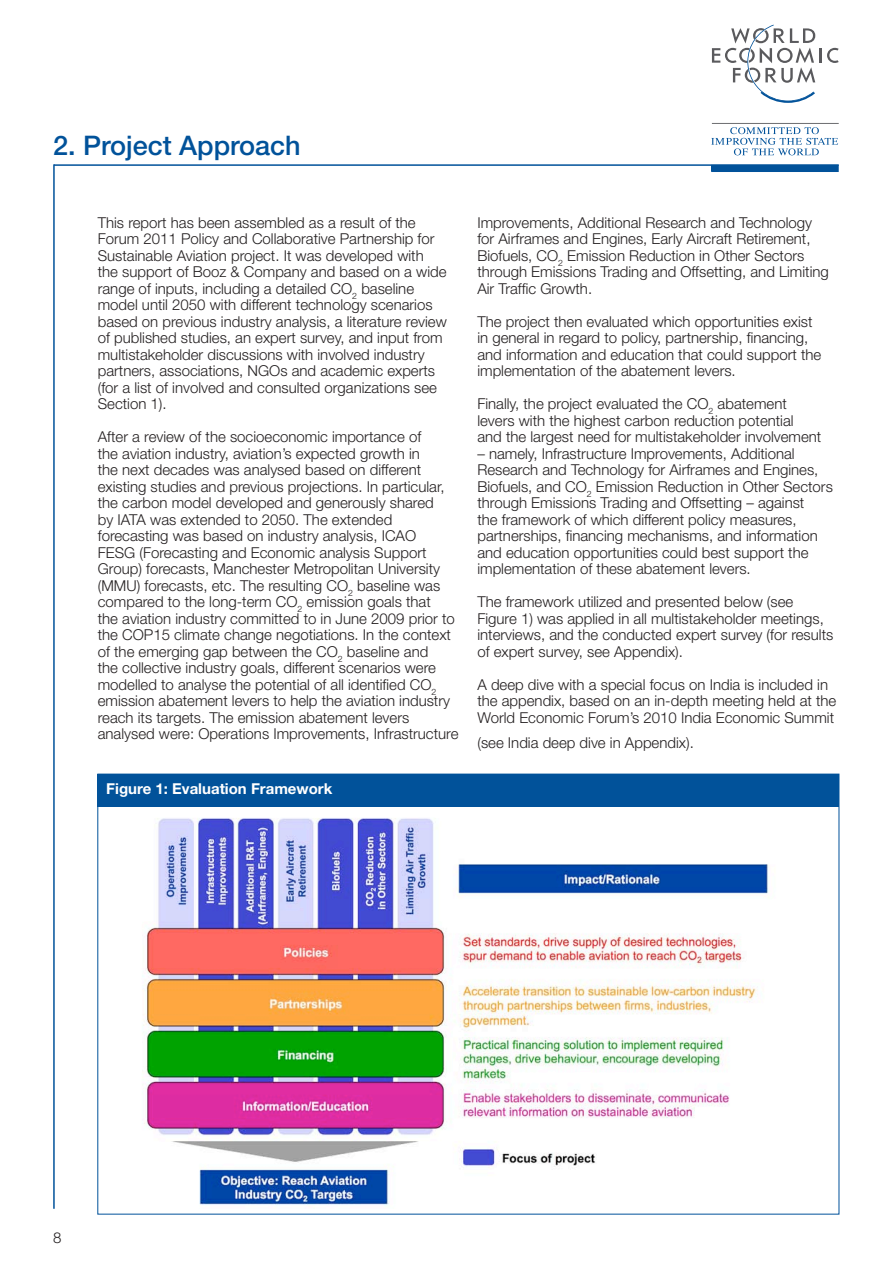
<style>
.page{position:relative;width:893px;height:1263px;background:#fff}
.page>*{position:absolute;margin:0;border:0;box-sizing:border-box;transform-origin:0 0}
.t1{font:500 27px "Helvetica Neue";color:#01529a}
.t2{font:300 15px/16.5px "Helvetica Neue";color:#231f20}
.t3{font:700 15px "Helvetica Neue";color:#fff}
</style>
<div class="page">
<hr style="left:712px;top:123px;width:127px;height:1px;background:#6c6d70">
<svg style="left:711px;top:127px;width:127px;height:28px"></svg>
<hr style="left:819px;top:48px;width:3px;height:15px;background:#5a5a5d">
<svg style="left:827px;top:48px;width:12px;height:15px"></svg>
<svg style="left:712px;top:25px;width:103px;height:78px"></svg>
<hr style="left:54px;top:164px;width:785px;height:2px;background:#01529a">
<div style="left:712px;top:166px;width:126px;height:5px;background:#01529a"></div>
<div style="left:711px;top:165px;width:128px;height:7px;border:2px solid #01529a"></div>
<hr style="left:53px;top:164px;width:2px;height:1045px;background:#01529a">
<img style="left:142px;top:818px;width:627px;height:389px">
<div style="left:98px;top:774px;width:741px;height:33px;background:#01529a"></div>
<h1 class="t1" style="left:53px;top:129px;width:249px">2. Project Approach</h1>
<p class="t2" style="left:98px;top:214px;width:350px">This report has been assembled as a result of the Forum 2011 Policy and Collaborative Partnership for Sustainable Aviation project. It was developed with the support of Booz &amp; Company and based on a wide range of inputs, including a detailed CO<sub>2</sub> baseline model until 2050 with different technology scenarios based on previous industry analysis, a literature review of published studies, an expert survey, and input from multistakeholder discussions with involved industry partners, associations, NGOs and academic experts (for a list of involved and consulted organizations see Section 1).</p>
<p class="t2" style="left:98px;top:428px;width:362px">After a review of the socioeconomic importance of<br>the aviation industry, aviation’s expected growth in<br>the next decades was analysed based on different existing studies and previous projections. In particular, the carbon model developed and generously shared<br>by IATA was extended to 2050. The extended forecasting was based on industry analysis, ICAO<br>FESG (Forecasting and Economic analysis Support Group) forecasts, Manchester Metropolitan University (MMU) forecasts, etc. The resulting CO<sub>2</sub> baseline was compared to the long-term CO<sub>2</sub> emission goals that<br>the aviation industry committed to in June 2009 prior to the COP15 climate change negotiations. In the context of the emerging gap between the CO<sub>2</sub> baseline and<br>the collective industry goals, different scenarios were modelled to analyse the potential of all identified CO<sub>2 </sub>emission abatement levers to help the aviation industry reach its targets. The emission abatement levers analysed were: Operations Improvements, Infrastructure</p>
<p class="t3" style="left:106px;top:780px;width:228px">figure 1: evaluation framework</p>
<p class="t2" style="left:477px;top:214px;width:353px">Improvements, Additional Research and Technology for Airframes and Engines, Early Aircraft Retirement, Biofuels, CO<sub>2</sub> Emission Reduction in Other Sectors through Emissions Trading and Offsetting, and Limiting Air Traffic Growth.</p>
<p class="t2" style="left:477px;top:313px;width:345px">The project then evaluated which opportunities exist in general in regard to policy, partnership, financing, and information and education that could support the implementation of the abatement levers.</p>
<p class="t2" style="left:477px;top:395px;width:345px">Finally, the project evaluated the CO<sub>2</sub> abatement levers with the highest carbon reduction potential and the largest need for multistakeholder involvement</p>
<p class="t2" style="left:477px;top:445px;width:357px">– namely, Infrastructure Improvements, Additional Research and Technology for Airframes and Engines, Biofuels, and CO<sub>2</sub> Emission Reduction in Other Sectors through Emissions Trading and Offsetting – against<br>the framework of which different policy measures, partnerships, financing mechanisms, and information and education opportunities could best support the implementation of these abatement levers.</p>
<p class="t2" style="left:477px;top:593px;width:357px">The framework utilized and presented below (see Figure 1) was applied in all multistakeholder meetings, interviews, and the conducted expert survey (for results of expert survey, see Appendix).</p>
<p class="t2" style="left:477px;top:676px;width:360px">A deep dive with a special focus on India is included in the appendix, based on an in-depth meeting held at the<br>World Economic Forum’s 2010 India Economic Summit</p>
<p class="t2" style="left:477px;top:734px;width:218px">(see India deep dive in Appendix).</p>
<p class="t2" style="left:53px;top:1229px;width:10px">8</p>
</div>
